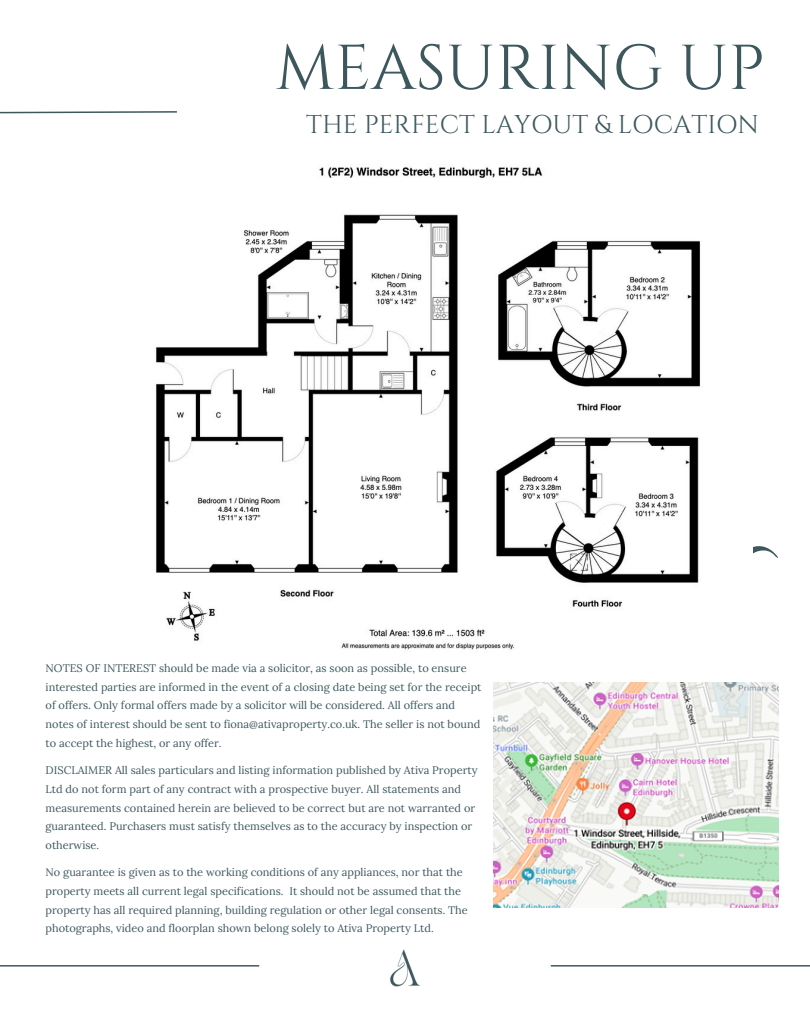
<style>
.page{position:relative;width:810px;height:1013px;background:#fff}
.page>*{position:absolute;margin:0;border:0;box-sizing:border-box;transform-origin:0 0}
.t1{font:63.2px "Cinzel";color:#3d585d}
.t2{font:25.6px "Cinzel";color:#3d585d}
.t3{font:11px/18.7px "Lora";color:#3d585d}
</style>
<div class="page">
<hr style="left:0;top:965px;width:259px;height:1px;background:#3d585d">
<svg style="left:0;top:111px;width:177px;height:3px"></svg>
<hr style="left:551px;top:965px;width:259px;height:1px;background:#3d585d">
<img style="left:390px;top:949px;width:30px;height:38px">
<svg style="left:753px;top:546px;width:25px;height:12px"></svg>
<img style="left:156px;top:167px;width:596px;height:516px">
<img style="left:493px;top:683px;width:285px;height:224px">
<h1 class="t1" style="left:276px;top:28px;width:491px">MEASURING UP</h1>
<p class="t2" style="left:306px;top:108px;width:454px">THE PERFECT LAYOUT &amp; LOCATION</p>
<h2 class="t3" style="left:46px;top:658px;width:437px">NOTES OF INTEREST should be made via a solicitor, as soon as possible, to ensure interested parties are informed in the event of a closing date being set for the receipt of offers. Only formal offers made by a solicitor will be considered. All offers and notes of interest should be sent to fiona@ativaproperty.co.uk. The seller is not bound to accept the highest, or any offer.</h2>
<p class="t3" style="left:46px;top:760px;width:433px">DISCLAIMER All sales particulars and listing information published by Ativa Property Ltd do not form part of any contract with a prospective buyer. All statements and measurements contained herein are believed to be correct but are not warranted or guaranteed. Purchasers must satisfy themselves as to the accuracy by inspection or otherwise.</p>
<p class="t3" style="left:46px;top:862px;width:424px">No guarantee is given as to the working conditions of any appliances, nor that the property meets all current legal specifications. It should not be assumed that the property has all required planning, building regulation or other legal consents. The photographs, video and floorplan shown belong solely to Ativa Property Ltd.</p>
</div>
